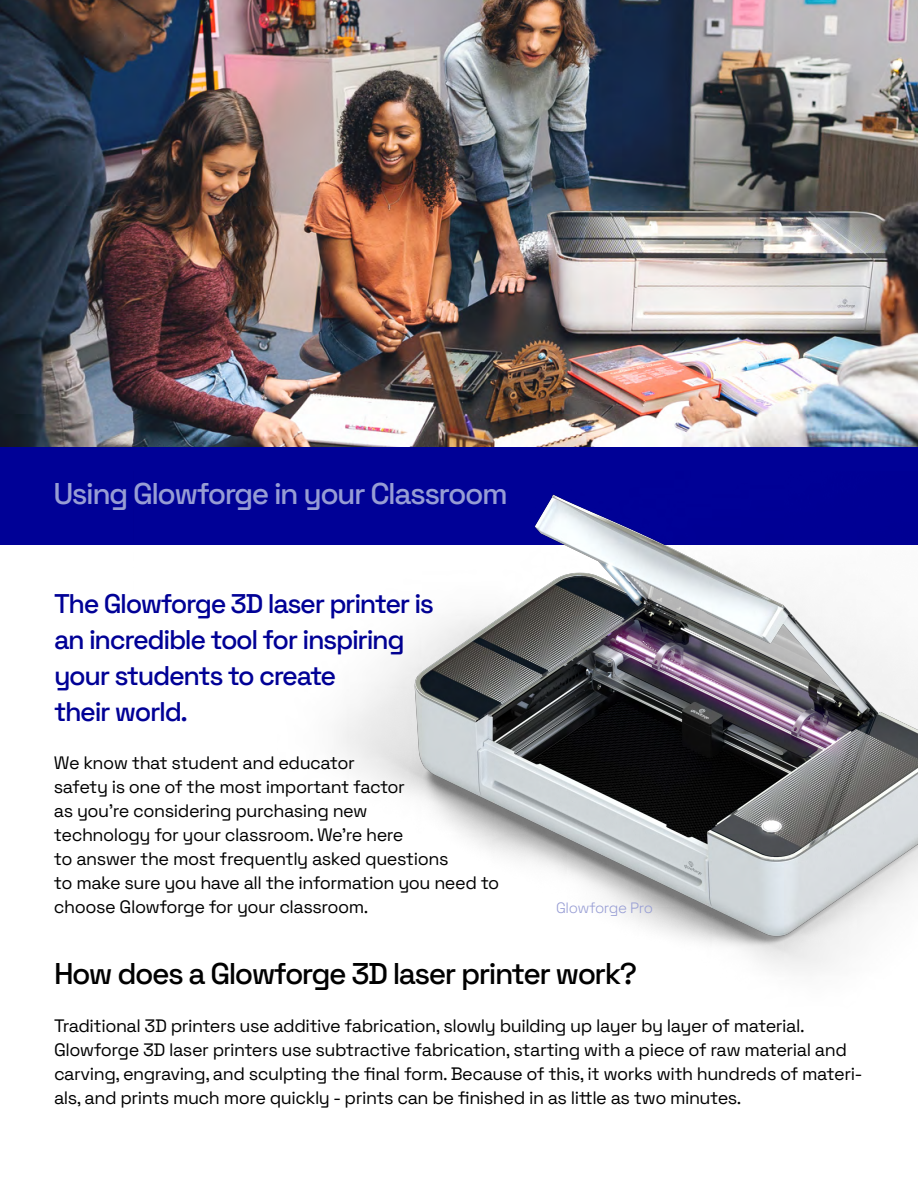
<style>
.page{position:relative;width:918px;height:1188px;background:#fff}
.page>*{position:absolute;margin:0;border:0;box-sizing:border-box;transform-origin:0 0}
.t1{font:500 30px "Space Grotesk";letter-spacing:-.05em;color:#000}
.t2{font:500 30px "Space Grotesk";letter-spacing:-.05em;color:#979dd4}
.t3{font:500 27px/36px "Space Grotesk";letter-spacing:-.05em;color:#000196}
.t4{font:18px/24px "Space Grotesk";letter-spacing:-.025em;color:#000}
.t5{font:300 15px "Space Grotesk";letter-spacing:-.025em;color:#979dd4}
</style>
<div class="page">
<div style="left:0;top:447px;width:918px;height:97px;background:#000196"></div>
<svg style="left:134px;top:494px;width:784px;height:477px"></svg>
<img style="left:0;top:0;width:918px;height:447px">
<h1 class="t2" style="left:53px;top:471px;width:456px">Using Glowforge in your Classroom</h1>
<h2 class="t3" style="left:54px;top:584px;width:382px">The Glowforge 3D laser printer is an incredible tool for inspiring your students to create<br>their world.</h2>
<p class="t4" style="left:54px;top:750px;width:447px">We know that student and educator<br>safety is one of the most important factor<br>as you’re considering purchasing new<br>technology for your classroom. We’re here<br>to answer the most frequently asked questions<br>to make sure you have all the information you need to choose Glowforge for your classroom.</p>
<p class="t5" style="left:556px;top:897px;width:99px">Glowforge Pro</p>
<h1 class="t1" style="left:54px;top:951px;width:585px">How does a Glowforge 3D laser printer work?</h1>
<p class="t4" style="left:54px;top:1012px;width:810px">Traditional 3D printers use additive fabrication, slowly building up layer by layer of material.<br>Glowforge 3D laser printers use subtractive fabrication, starting with a piece of raw material and carving, engraving, and sculpting the final form. Because of this, it works with hundreds of materi&shy;als, and prints much more quickly - prints can be finished in as little as two minutes.</p>
</div>
